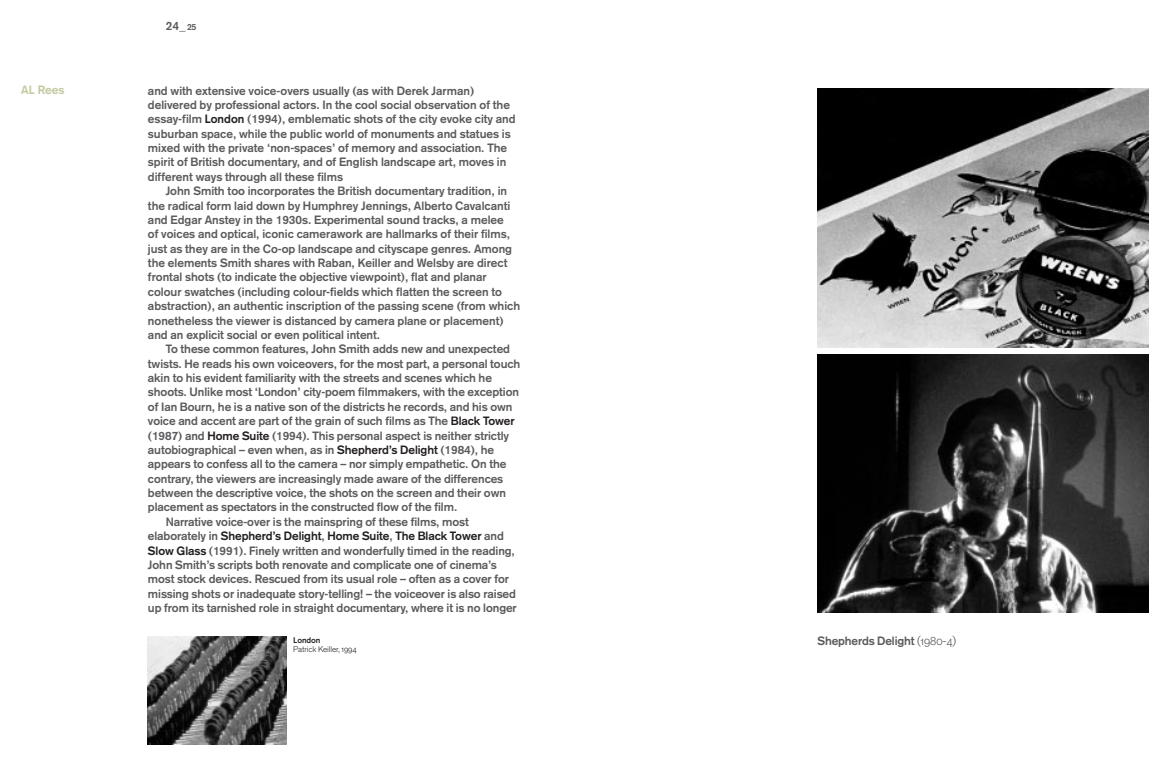
<style>
.page{position:relative;width:1169px;height:765px;background:#fff}
.page>*{position:absolute;margin:0;border:0;box-sizing:border-box;transform-origin:0 0}
.t1{font:700 11.88px/14.4px "Akzidenz Grotesk";letter-spacing:-.005em;color:#5b5b5e}
.t2{font:700 11.88px "Akzidenz Grotesk";letter-spacing:-.005em;color:#231f1f}
.t3{font:700 11.88px "Akzidenz Grotesk";letter-spacing:.005em;color:#c4c8a0}
.t4{font:8.12px "Akzidenz Grotesk BQ Light Os F";letter-spacing:-.01em;color:#231f1f}
.t5{font:500 8.12px "Akzidenz Grotesk BQ";letter-spacing:-.01em;color:#231f1f}
.s1{font-size:12.5px}
.s2{font-size:8.75px}
.s3{color:#231f1f}
.s4{color:#5b5b5e}
.s5{font-family:"Akzidenz Grotesk BQ Light Os F";font-weight:400}
</style>
<div class="page">
<img style="left:817px;top:89px;width:331px;height:258px">
<img style="left:817px;top:354px;width:331px;height:258px">
<img style="left:148px;top:637px;width:138px;height:107px">
<p class="t3" style="left:21px;top:86px;width:45px">AL Rees</p>
<p class="t1" style="left:166px;top:20px;width:32px">24<span class="s1">_</span> <span class="s2">25</span></p>
<p class="t1" style="left:148px;top:84px;width:369px">and with extensive voice-overs usually (as with Derek Jarman) delivered by professional actors. In the cool social observation of the essay-film <span class="s3">London</span> (1994), emblematic shots of the city evoke city and suburban space, while the public world of monuments and statues is mixed with the private ‘non-spaces’ of memory and association. The spirit of British documentary, and of English landscape art, moves in different ways through all these films</p>
<p class="t1" style="left:148px;top:185px;width:374px;text-indent:18px">John Smith too incorporates the British documentary tradition, in the radical form laid down by Humphrey Jennings, Alberto Cavalcanti and Edgar Anstey in the 1930s. Experimental sound tracks, a melee<br>of voices and optical, iconic camerawork are hallmarks of their films, just as they are in the Co-op landscape and cityscape genres. Among the elements Smith shares with Raban, Keiller and Welsby are direct frontal shots (to indicate the objective viewpoint), flat and planar colour swatches (including colour-fields which flatten the screen to abstraction), an authentic inscription of the passing scene (from which nonetheless the viewer is distanced by camera plane or placement) and an explicit social or even political intent.</p>
<p class="t1" style="left:166px;top:343px;width:346px">To these common features, John Smith adds new and unexpected</p>
<p class="t1" style="left:148px;top:357px;width:374px">twists. He reads his own voiceovers, for the most part, a personal touch</p>
<p class="t1" style="left:148px;top:372px;width:345px">akin to his evident familiarity with the streets and scenes which he</p>
<p class="t1" style="left:148px;top:386px;width:372px">shoots. Unlike most ‘London’ city-poem filmmakers, with the exception</p>
<p class="t1" style="left:148px;top:400px;width:366px">of Ian Bourn, he is a native son of the districts he records, and his own</p>
<p class="t1" style="left:148px;top:415px;width:368px">voice and accent are part of the grain of such films as The <span class="s3">Black Tower</span></p>
<p class="t1" style="left:148px;top:429px;width:362px">(1987) and <span class="s3">Home Suite</span> (1994). This personal aspect is neither strictly</p>
<p class="t1" style="left:148px;top:444px;width:348px">autobiographical – even when, as in <span class="s3">Shepherd’s Delight</span> (1984), he</p>
<p class="t1" style="left:148px;top:458px;width:360px">appears to confess all to the camera – nor simply empathetic. On the</p>
<p class="t1" style="left:148px;top:472px;width:357px">contrary, the viewers are increasingly made aware of the differences</p>
<p class="t1" style="left:148px;top:487px;width:359px">between the descriptive voice, the shots on the screen and their own</p>
<p class="t1" style="left:148px;top:501px;width:311px">placement as spectators in the constructed flow of the film.</p>
<p class="t1" style="left:166px;top:515px;width:305px">Narrative voice-over is the mainspring of these films, most</p>
<p class="t2" style="left:148px;top:532px;width:357px"><span class="s4">elaborately in</span> Shepherd’s Delight<span class="s4">,</span> Home Suite<span class="s4">,</span> The Black Tower <span class="s4">and</span></p>
<p class="t1" style="left:148px;top:544px;width:368px"><span class="s3">Slow Glass</span> (1991). Finely written and wonderfully timed in the reading,</p>
<p class="t1" style="left:148px;top:559px;width:350px">John Smith’s scripts both renovate and complicate one of cinema’s</p>
<p class="t1" style="left:148px;top:573px;width:362px">most stock devices. Rescued from its usual role – often as a cover for</p>
<p class="t1" style="left:148px;top:587px;width:369px">missing shots or inadequate story-telling! – the voiceover is also raised</p>
<p class="t1" style="left:148px;top:602px;width:370px">up from its tarnished role in straight documentary, where it is no longer</p>
<p class="t5" style="left:293px;top:637px;width:29px">London</p>
<p class="t4" style="left:293px;top:646px;width:65px">Patrick Keiller, 1994</p>
<p class="t1" style="left:817px;top:635px;width:140px">Shepherds Delight <span class="s5">(1980-4)</span></p>
</div>
